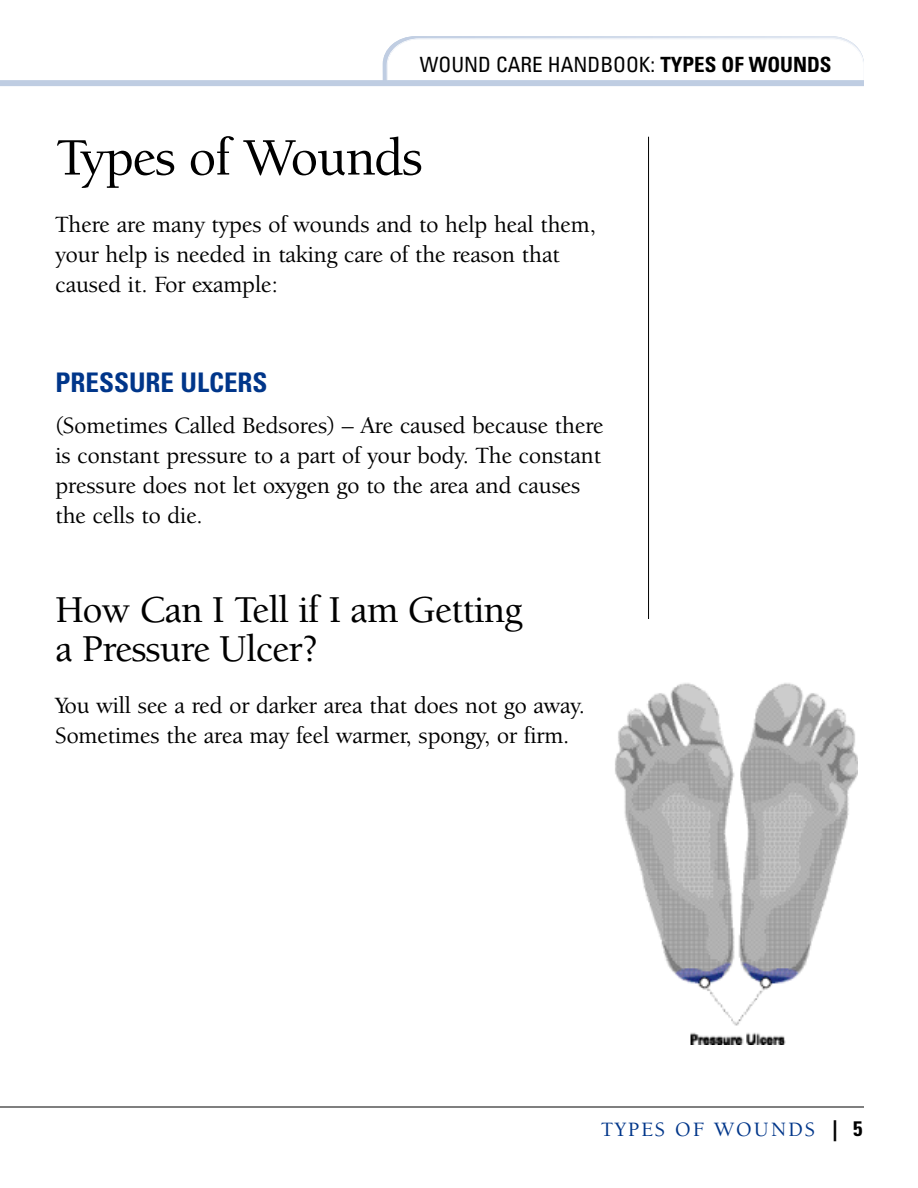
<style>
.page{position:relative;width:918px;height:1188px;background:#fff}
.page>*{position:absolute;margin:0;border:0;box-sizing:border-box;transform-origin:0 0}
.t1{font:500 54px "Berkeley";letter-spacing:-.025em;color:#000}
.t2{font:500 39px/39px "Berkeley";letter-spacing:-.025em;color:#000}
.t3{font:700 condensed 27px "Univers";color:#00368a}
.t4{font:500 24px/30px "Berkeley Oldstyle IT Cby BT";color:#000}
.t5{font:condensed 21px "Univers";color:#000}
.t6{font:500 21px "Berkeley Oldstyle IT Cby BT";letter-spacing:.105em;color:#00368a}
.s1{font-weight:700}
.s2{font-family:"Univers";font-weight:700;font-stretch:condensed;color:#000}
</style>
<div class="page">
<svg style="left:383px;top:36px;width:481px;height:44px"></svg>
<hr style="left:648px;top:137px;width:1px;height:948px;background:#000">
<hr style="left:0;top:1107px;width:864px;height:1px;background:#000">
<div style="left:0;top:80px;width:864px;height:6px;background:#bfcde2"></div>
<div style="left:598px;top:619px;width:280px;height:472px;background:#fff"></div>
<img style="left:615px;top:683px;width:242px;height:361px">
<p class="t5" style="left:420px;top:57px;width:413px">WOUND CARE HANDBOOK: <span class="s1">TYPES OF WOUNDS</span></p>
<h1 class="t1" style="left:56px;top:136px;width:369px">Types of Wounds</h1>
<p class="t4" style="left:56px;top:211px;width:542px">There are many types of wounds and to help heal them, your help is needed in taking care of the reason that caused it. For example:</p>
<p class="t3" style="left:56px;top:372px;width:214px">PRESSURE ULCERS</p>
<p class="t4" style="left:56px;top:412px;width:550px">(Sometimes Called Bedsores) – Are caused because there is constant pressure to a part of your body. The constant pressure does not let oxygen go to the area and causes the cells to die.</p>
<h2 class="t2" style="left:56px;top:594px;width:469px">How Can I Tell if I am Getting a Pressure Ulcer?</h2>
<p class="t4" style="left:55px;top:692px;width:531px">You will see a red or darker area that does not go away.<br>Sometimes the area may feel warmer, spongy, or firm.</p>
<p class="t6" style="left:602px;top:1121px;width:262px">TYPES OF WOUNDS <span class="s2">| 5</span></p>
</div>
